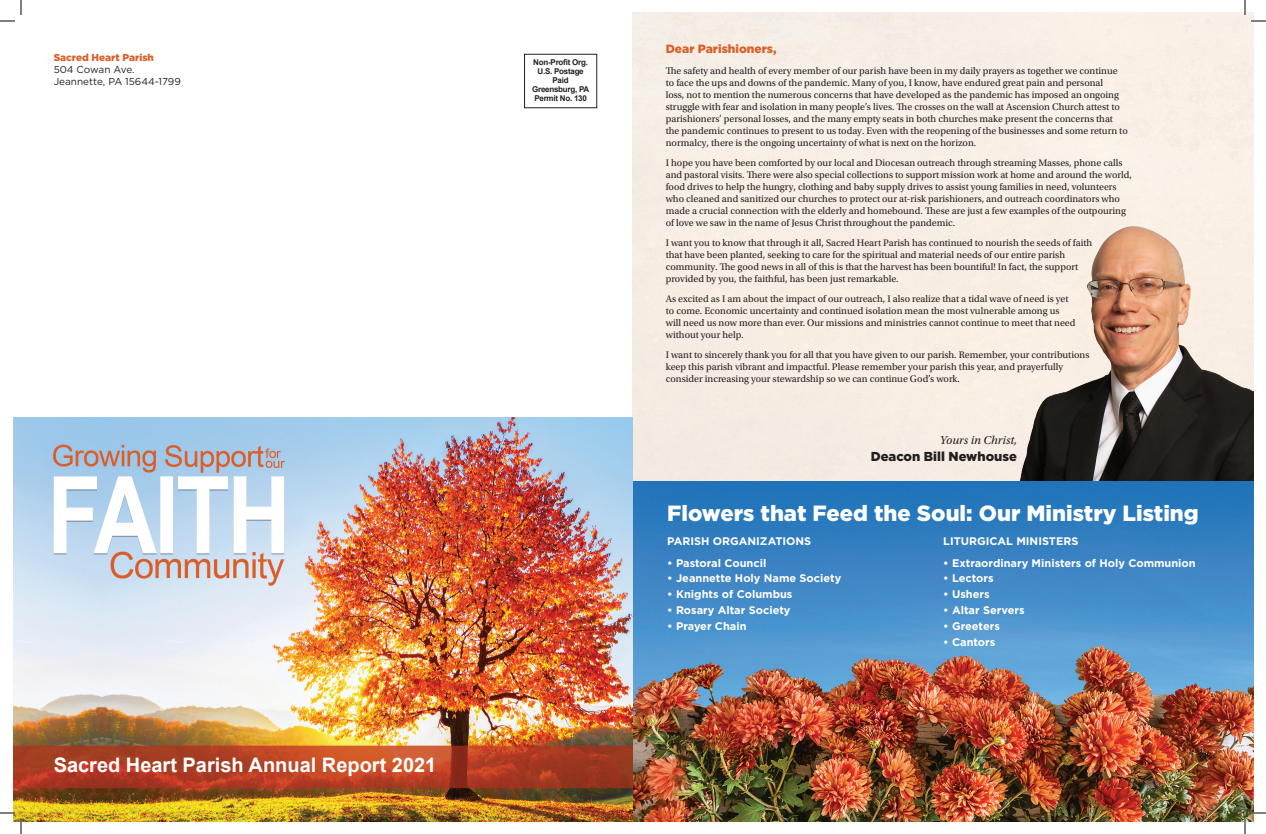
<style>
.page{position:relative;width:1266px;height:834px;background:#fff}
.page>*{position:absolute;margin:0;border:0;box-sizing:border-box;transform-origin:0 0}
.t1{font:900 22px "Gotham";color:#fff}
.t2{font:700 20px "Arial";color:#fff}
.t3{font:900 13px "Gotham";color:#231f20}
.t4{font:900 12px "Gotham";color:#db5f26}
.t5{font:italic 12px "Utopia Std";color:#231f20}
.t6{font:700 11px "Gotham";color:#fff}
.t7{font:10px/12px "Utopia Std";color:#231f20}
.t8{font:10px/12px "Gotham";color:#231f20}
.t9{font:900 10px "Gotham";color:#db5f26}
.t10{font:700 8px/9px "Arial";letter-spacing:-.03em;color:#231f20;text-align:center}
</style>
<div class="page">
<img style="left:633px;top:12px;width:621px;height:810px">
<img style="left:1017px;top:221px;width:237px;height:262px">
<img style="left:13px;top:417px;width:620px;height:405px">
<div style="left:524px;top:54px;width:73px;height:54px;border:1px solid #231f20"></div>
<svg style="left:0;top:0;width:22px;height:22px"></svg>
<svg style="left:0;top:812px;width:22px;height:22px"></svg>
<svg style="left:1244px;top:0;width:22px;height:22px"></svg>
<svg style="left:1244px;top:812px;width:22px;height:22px"></svg>
<p class="t9" style="left:54px;top:52px;width:102px">Sacred Heart Parish</p>
<p class="t8" style="left:54px;top:64px;width:129px">504 Cowan Ave.<br>Jeannette, PA 15644-1799</p>
<h2 class="t2" style="left:54px;top:752px;width:384px">Sacred Heart Parish Annual Report 2021</h2>
<p class="t10" style="left:532px;top:58px;width:59px">Non-Profit Org.<br>U.S. Postage<br>Paid<br>Greensburg, PA<br>Permit No. 130</p>
<p class="t4" style="left:666px;top:42px;width:112px">Dear Parishioners,</p>
<p class="t7" style="left:666px;top:65px;width:464px">The safety and health of every member of our parish have been in my daily prayers as together we continue to face the ups and downs of the pandemic. Many of you, I know, have endured great pain and personal<br>loss, not to mention the numerous concerns that have developed as the pandemic has imposed an ongoing struggle with fear and isolation in many people’s lives. The crosses on the wall at Ascension Church attest to parishioners’ personal losses, and the many empty seats in both churches make present the concerns that the pandemic continues to present to us today. Even with the reopening of the businesses and some return to normalcy, there is the ongoing uncertainty of what is next on the horizon.</p>
<p class="t7" style="left:666px;top:157px;width:468px">I hope you have been comforted by our local and Diocesan outreach through streaming Masses, phone calls and pastoral visits. There were also special collections to support mission work at home and around the world, food drives to help the hungry, clothing and baby supply drives to assist young families in need, volunteers who cleaned and sanitized our churches to protect our at-risk parishioners, and outreach coordinators who made a crucial connection with the elderly and homebound. These are just a few examples of the outpouring of love we saw in the name of Jesus Christ throughout the pandemic.</p>
<p class="t7" style="left:666px;top:237px;width:428px">I want you to know that through it all, Sacred Heart Parish has continued to nourish the seeds of faith that have been planted, seeking to care for the spiritual and material needs of our entire parish community. The good news in all of this is that the harvest has been bountiful! In fact, the support provided by you, the faithful, has been just remarkable.</p>
<p class="t7" style="left:666px;top:293px;width:411px">As excited as I am about the impact of our outreach, I also realize that a tidal wave of need is yet to come. Economic uncertainty and continued isolation mean the most vulnerable among us will need us now more than ever. Our missions and ministries cannot continue to meet that need without your help.</p>
<p class="t7" style="left:666px;top:349px;width:425px">I want to sincerely thank you for all that you have given to our parish. Remember, your contributions keep this parish vibrant and impactful. Please remember your parish this year, and prayerfully consider increasing your stewardship so we can continue God’s work.</p>
<p class="t5" style="left:940px;top:433px;width:79px">Yours in Christ,</p>
<h3 class="t3" style="left:871px;top:449px;width:148px">Deacon Bill Newhouse</h3>
<h1 class="t1" style="left:667px;top:501px;width:533px">Flowers that Feed the Soul: Our Ministry Listing</h1>
<p class="t6" style="left:667px;top:534px;width:146px">PARISH ORGANIZATIONS</p>
<p class="t6" style="left:667px;top:556px;width:101px">• Pastoral Council</p>
<p class="t6" style="left:667px;top:572px;width:176px">• Jeannette Holy Name Society</p>
<p class="t6" style="left:667px;top:588px;width:127px">• Knights of Columbus</p>
<p class="t6" style="left:667px;top:604px;width:125px">• Rosary Altar Society</p>
<p class="t6" style="left:667px;top:620px;width:81px">• Prayer Chain</p>
<p class="t6" style="left:943px;top:534px;width:137px">LITURGICAL MINISTERS</p>
<p class="t6" style="left:943px;top:556px;width:254px">• Extraordinary Ministers of Holy Communion</p>
<p class="t6" style="left:943px;top:572px;width:52px">• Lectors</p>
<p class="t6" style="left:943px;top:588px;width:48px">• Ushers</p>
<p class="t6" style="left:943px;top:604px;width:83px">• Altar Servers</p>
<p class="t6" style="left:943px;top:620px;width:58px">• Greeters</p>
<p class="t6" style="left:943px;top:636px;width:54px">• Cantors</p>
</div>
